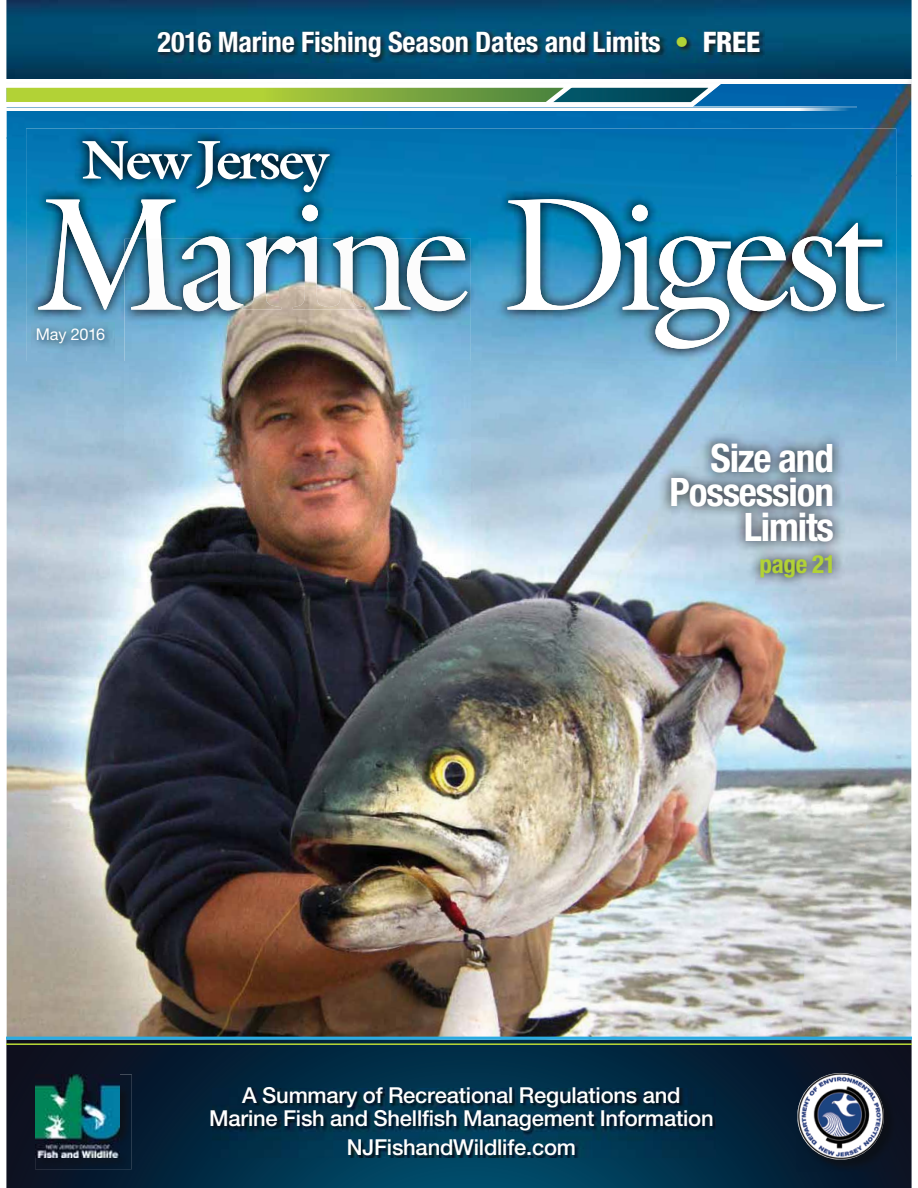
<style>
.page{position:relative;width:918px;height:1188px;background:#fff}
.page>*{position:absolute;margin:0;border:0;box-sizing:border-box;transform-origin:0 0}
.t1{font:700 55.05px "Galliard";letter-spacing:-.05em;color:#fff}
.t2{font:700 condensed 39.3px/34.5px "Helvetica Neue LT Std";letter-spacing:-.03em;color:#fff;text-align:right}
.t3{font:700 condensed 28.35px "Helvetica Neue LT Std";letter-spacing:-.005em;color:#fff}
.t4{font:700 condensed 25.2px "Helvetica Neue LT Std";letter-spacing:-.015em;color:#b2d236}
.t5{font:500 22.05px/22.8px "Helvetica Neue LT Std";letter-spacing:-.01em;color:#fff;text-align:center}
.t6{font:16.2px "Helvetica Neue LT Std";letter-spacing:-.015em;color:#fff}
.s1{font-weight:500;color:#b2d236}
.s2{font-weight:800}
</style>
<div class="page">
<img style="left:6px;top:83px;width:906px;height:91px">
<img style="left:6px;top:137px;width:20px;height:900px">
<img style="left:882px;top:174px;width:30px;height:863px">
<img style="left:18px;top:356px;width:112px;height:681px">
<img style="left:430px;top:361px;width:283px;height:676px">
<img style="left:713px;top:361px;width:172px;height:91px">
<img style="left:821px;top:448px;width:61px;height:589px">
<img style="left:130px;top:582px;width:300px;height:455px">
<img style="left:687px;top:590px;width:134px;height:447px">
<img style="left:6px;top:0;width:906px;height:79px">
<img style="left:157px;top:30px;width:608px;height:32px">
<img style="left:26px;top:129px;width:870px;height:232px">
<img style="left:38px;top:197px;width:846px;height:152px">
<svg style="left:6px;top:1040px;width:906px;height:148px;background:#04263d"></svg>
<img style="left:213px;top:1089px;width:502px;height:69px">
<img style="left:35px;top:1075px;width:97px;height:94px">
<img style="left:36px;top:1075px;width:84px;height:82px">
<img style="left:797px;top:1072px;width:99px;height:100px">
<img style="left:797px;top:1073px;width:87px;height:87px">
<hr style="left:6px;top:1043px;width:906px;height:2px;background:#b2d236">
<hr style="left:6px;top:1037px;width:906px;height:3px;background:#2aabe2">
<img style="left:6px;top:107px;width:851px;height:4px">
<svg style="left:6px;top:83px;width:716px;height:25px"></svg>
<hr style="left:6px;top:107px;width:541px;height:1px;background:#7fb4d5">
<img style="left:659px;top:431px;width:186px;height:159px">
<img style="left:31px;top:323px;width:83px;height:30px">
<img style="left:125px;top:239px;width:346px;height:343px">
<img style="left:125px;top:239px;width:343px;height:72px">
<p class="t3" style="left:158px;top:32px;width:604px">2016 Marine Fishing Season Dates and Limits <span class="s1">•</span> <span class="s2">FREE</span></p>
<h1 class="t1" style="left:82px;top:139px;width:248px">New Jersey</h1>
<p class="t6" style="left:36px;top:328px;width:71px">May 2016</p>
<h2 class="t2" style="left:670px;top:444px;width:166px">Size and<br>Possession<br>Limits</h2>
<p class="t4" style="left:760px;top:555px;width:78px">page 21</p>
<p class="t5" style="left:209px;top:1086px;width:506px">A Summary of Recreational Regulations and<br>Marine Fish and Shellfish Management Information</p>
<p class="t5" style="left:347px;top:1137px;width:231px">NJFishandWildlife.com</p>
</div>
